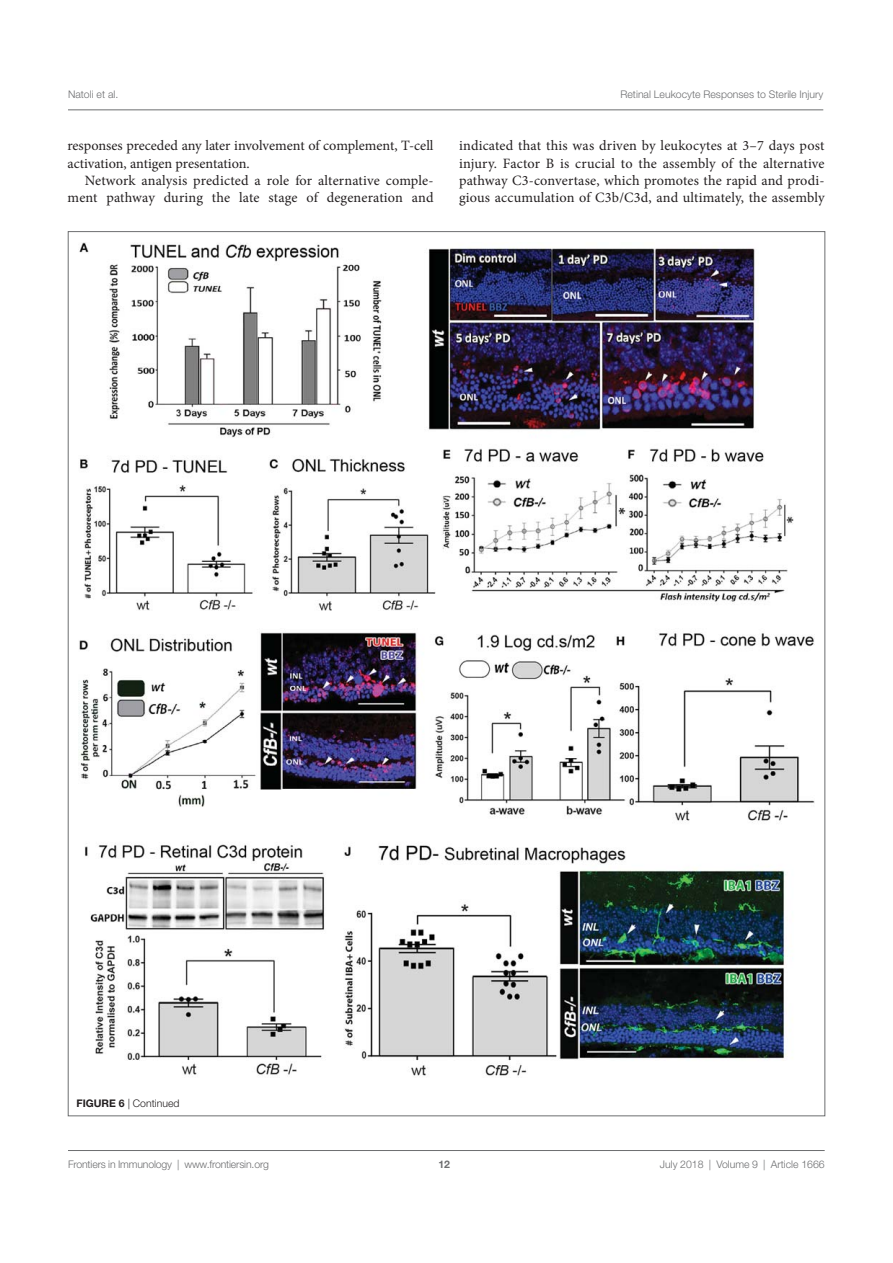
<style>
.page{position:relative;width:893px;height:1263px;background:#fff}
.page>*{position:absolute;margin:0;border:0;box-sizing:border-box;transform-origin:0 0}
.t1{font:14.25px/17.2px "Minion Pro";letter-spacing:.005em;color:#231f20}
.t2{font:300 10.5px "Helvetica Neue LT Std";color:#6d6e70}
.t3{font:300 10.5px "Helvetica Neue LT Std";color:#231f20}
.t4{font:700 10.5px "Helvetica Neue LT Std";color:#6d6e70}
.s1{font-weight:700}
</style>
<div class="page">
<img style="left:79px;top:243px;width:735px;height:833px">
<hr style="left:68px;top:110px;width:755px;height:1px;background:#6d6e70">
<hr style="left:68px;top:1150px;width:757px;height:1px;background:#6d6e70">
<p class="t2" style="left:68px;top:91px;width:52px">Natoli et al.</p>
<p class="t2" style="left:620px;top:91px;width:204px">Retinal Leukocyte Responses to Sterile Injury</p>
<p class="t1" style="left:67px;top:138px;width:368px">responses preceded any later involvement of complement, T-cell activation, antigen presentation.</p>
<p class="t1" style="left:67px;top:173px;width:368px;text-align:right">Network analysis predicted a role for alternative comple&shy;ment pathway during the late stage of degeneration and</p>
<p class="t1" style="left:459px;top:138px;width:367px;text-align:justify">indicated that this was driven by leukocytes at 3–7 days post injury. Factor B is crucial to the assembly of the alternative pathway C3-convertase, which promotes the rapid and prodi&shy;gious accumulation of C3b/C3d, and ultimately, the assembly</p>
<p class="t3" style="left:77px;top:1100px;width:105px"><span class="s1">FIGURE 6</span> | Continued</p>
<p class="t2" style="left:68px;top:1160px;width:202px">Frontiers in Immunology | www.frontiersin.org</p>
<p class="t2" style="left:660px;top:1160px;width:166px">July 2018 | Volume 9 | Article 1666</p>
<p class="t4" style="left:438px;top:1160px;width:13px">12</p>
</div>
